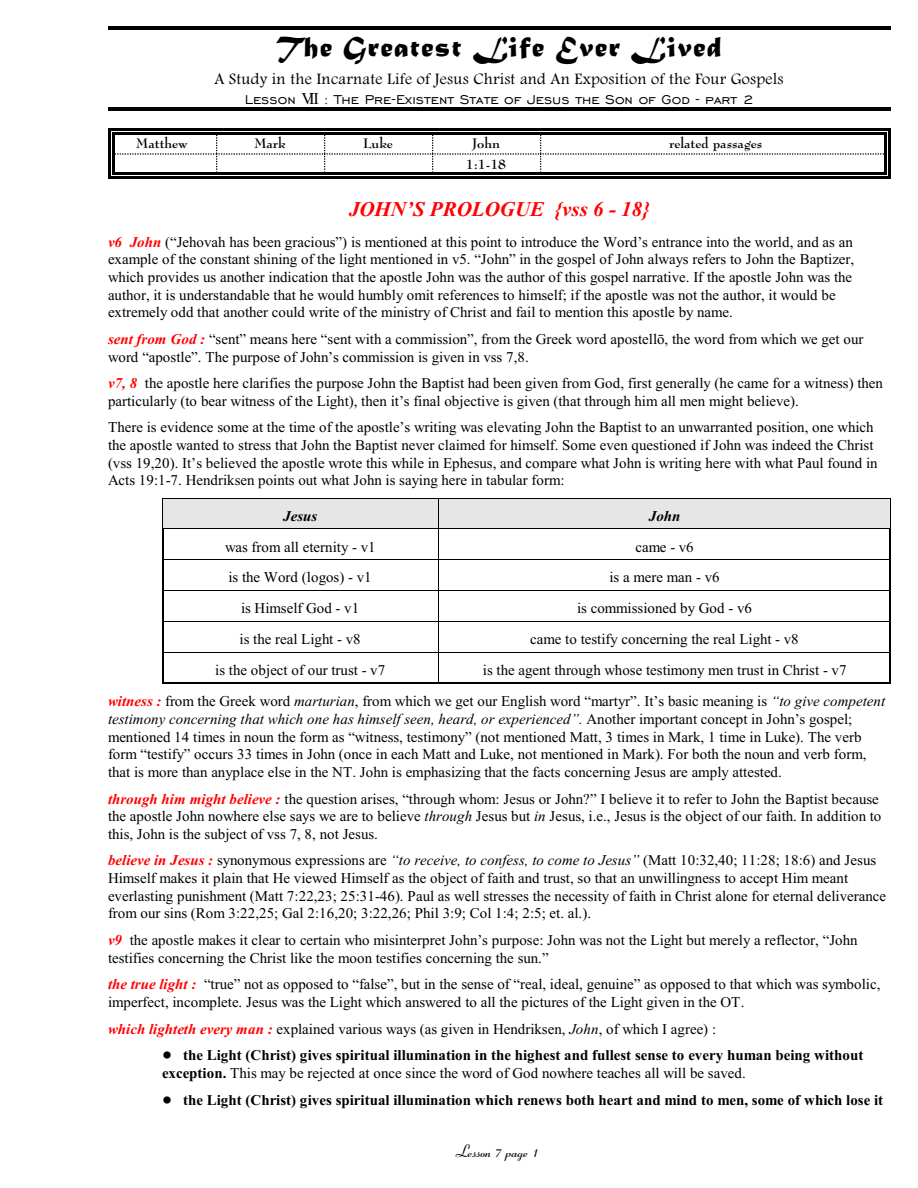
<style>
.page{position:relative;width:918px;height:1188px;background:#fff}
.page>*{position:absolute;margin:0;border:0;box-sizing:border-box;transform-origin:0 0}
.t1{font:30px "Matura MT Script Capitals";letter-spacing:.04em;color:#000}
.t2{font:italic 700 21px "Times New Roman";color:#f00}
.t3{font:700 18px "Ribbon 131 BT";color:#000}
.t4{font:italic 16.5px "Footlight MT Light";letter-spacing:.015em;color:#000}
.t5{font:16.5px "Engravers Gothic BT";color:#000}
.t6{font:15px/17.7px "Times New Roman";color:#000}
.t7{font:700 15px/26.8px "Times New Roman";color:#000}
.t8{font:italic 700 15px "Times New Roman";color:#000}
.t9{font:700 13.5px "Bernhard Modern BT";color:#000}
.s1{font-family:"Times New Roman"}
.s2{font-weight:700;font-style:italic;color:#f00}
.s3{font-style:italic}
.s4{font-style:italic;color:#f00}
.s5{font-weight:400}
.s6{font-weight:400;font-style:italic}
</style>
<div class="page">
<hr style="left:112px;top:132px;width:2px;height:21px;background:#000">
<hr style="left:112px;top:132px;width:104px;height:3px;background:#000">
<hr style="left:108px;top:128px;width:3px;height:25px;background:#000">
<hr style="left:108px;top:128px;width:108px;height:3px;background:#000">
<hr style="left:216px;top:132px;width:108px;height:3px;background:#000">
<hr style="left:216px;top:128px;width:108px;height:3px;background:#000">
<hr style="left:324px;top:132px;width:108px;height:3px;background:#000">
<hr style="left:324px;top:128px;width:108px;height:3px;background:#000">
<hr style="left:432px;top:132px;width:108px;height:3px;background:#000">
<hr style="left:432px;top:128px;width:108px;height:3px;background:#000">
<hr style="left:884px;top:132px;width:3px;height:21px;background:#000">
<hr style="left:540px;top:132px;width:347px;height:3px;background:#000">
<hr style="left:888px;top:128px;width:3px;height:25px;background:#000">
<hr style="left:540px;top:128px;width:351px;height:3px;background:#000">
<hr style="left:112px;top:153px;width:2px;height:21px;background:#000">
<hr style="left:112px;top:172px;width:104px;height:2px;background:#000">
<hr style="left:108px;top:153px;width:3px;height:25px;background:#000">
<hr style="left:108px;top:176px;width:108px;height:2px;background:#000">
<hr style="left:216px;top:172px;width:108px;height:2px;background:#000">
<hr style="left:216px;top:176px;width:108px;height:2px;background:#000">
<hr style="left:324px;top:172px;width:108px;height:2px;background:#000">
<hr style="left:324px;top:176px;width:108px;height:2px;background:#000">
<hr style="left:432px;top:172px;width:108px;height:2px;background:#000">
<hr style="left:432px;top:176px;width:108px;height:2px;background:#000">
<hr style="left:884px;top:153px;width:3px;height:21px;background:#000">
<hr style="left:540px;top:172px;width:347px;height:2px;background:#000">
<hr style="left:888px;top:153px;width:3px;height:25px;background:#000">
<hr style="left:540px;top:176px;width:351px;height:2px;background:#000">
<svg style="left:115px;top:135px;width:769px;height:37px"></svg>
<hr style="left:162px;top:498px;width:1px;height:30px;background:#000">
<hr style="left:162px;top:498px;width:277px;height:1px;background:#000">
<div style="left:163px;top:499px;width:276px;height:29px;background:#e6e6e6"></div>
<hr style="left:890px;top:498px;width:1px;height:30px;background:#000">
<hr style="left:439px;top:498px;width:452px;height:1px;background:#000">
<div style="left:439px;top:499px;width:450px;height:29px;background:#e6e6e6"></div>
<hr style="left:162px;top:529px;width:1px;height:30px;background:#000">
<hr style="left:890px;top:529px;width:1px;height:30px;background:#000">
<hr style="left:162px;top:560px;width:1px;height:30px;background:#000">
<hr style="left:890px;top:560px;width:1px;height:30px;background:#000">
<hr style="left:162px;top:591px;width:1px;height:30px;background:#000">
<hr style="left:890px;top:591px;width:1px;height:30px;background:#000">
<hr style="left:162px;top:622px;width:1px;height:30px;background:#000">
<hr style="left:890px;top:622px;width:1px;height:30px;background:#000">
<hr style="left:162px;top:652px;width:1px;height:31px;background:#000">
<hr style="left:162px;top:682px;width:277px;height:1px;background:#000">
<hr style="left:890px;top:652px;width:1px;height:31px;background:#000">
<hr style="left:439px;top:682px;width:452px;height:1px;background:#000">
<hr style="left:108px;top:27px;width:783px;height:3px;background:#000">
<hr style="left:108px;top:108px;width:783px;height:3px;background:#000">
<h1 class="t1" style="left:276px;top:37px;width:447px">The Greatest Life Ever Lived</h1>
<p class="t4" style="left:214px;top:72px;width:571px">A Study in the Incarnate Life of Jesus Christ and An Exposition of the Four Gospels</p>
<p class="t5" style="left:245px;top:91px;width:510px">Lesson <span class="s1">VII</span> : The Pre-Existent State of Jesus the Son of God - part 2</p>
<p class="t9" style="left:136px;top:138px;width:53px">Matthew</p>
<p class="t9" style="left:254px;top:138px;width:33px">Mark</p>
<p class="t9" style="left:363px;top:138px;width:31px">Luke</p>
<p class="t9" style="left:472px;top:138px;width:29px">John</p>
<p class="t9" style="left:669px;top:138px;width:95px">related passages</p>
<p class="t9" style="left:466px;top:159px;width:42px">1:1-18</p>
<h2 class="t2" style="left:349px;top:202px;width:302px">JOHN’S PROLOGUE {vss 6 - 18}</h2>
<p class="t6" style="left:108px;top:234px;width:748px"><span class="s2">v6 John</span> (“Jehovah has been gracious”) is mentioned at this point to introduce the Word’s entrance into the world, and as an example of the constant shining of the light mentioned in v5. “John” in the gospel of John always refers to John the Baptizer, which provides us another indication that the apostle John was the author of this gospel narrative. If the apostle John was the author, it is understandable that he would humbly omit references to himself; if the apostle was not the author, it would be extremely odd that another could write of the ministry of Christ and fail to mention this apostle by name.</p>
<p class="t6" style="left:108px;top:332px;width:757px"><span class="s2">sent from God :</span> “sent” means here “sent with a commission”, from the Greek word apostellô, the word from which we get our word “apostle”. The purpose of John’s commission is given in vss 7,8.</p>
<p class="t6" style="left:108px;top:376px;width:777px"><span class="s2">v7, 8</span> the apostle here clarifies the purpose John the Baptist had been given from God, first generally (he came for a witness) then particularly (to bear witness of the Light), then it’s final objective is given (that through him all men might believe).</p>
<p class="t6" style="left:108px;top:420px;width:771px">There is evidence some at the time of the apostle’s writing was elevating John the Baptist to an unwarranted position, one which the apostle wanted to stress that John the Baptist never claimed for himself. Some even questioned if John was indeed the Christ (vss 19,20). It’s believed the apostle wrote this while in Ephesus, and compare what John is writing here with what Paul found in Acts 19:1-7. Hendriksen points out what John is saying here in tabular form:</p>
<p class="t8" style="left:283px;top:511px;width:36px">Jesus</p>
<p class="t8" style="left:649px;top:511px;width:33px">John</p>
<p class="t6" style="left:225px;top:539px;width:152px">was from all eternity - v1</p>
<p class="t6" style="left:635px;top:539px;width:60px">came - v6</p>
<p class="t6" style="left:228px;top:570px;width:145px">is the Word (logos) - v1</p>
<p class="t6" style="left:609px;top:570px;width:112px">is a mere man - v6</p>
<p class="t6" style="left:241px;top:601px;width:120px">is Himself God - v1</p>
<p class="t6" style="left:577px;top:601px;width:176px">is commissioned by God - v6</p>
<p class="t6" style="left:240px;top:632px;width:123px">is the real Light - v8</p>
<p class="t6" style="left:530px;top:632px;width:270px">came to testify concerning the real Light - v8</p>
<p class="t6" style="left:215px;top:663px;width:171px">is the object of our trust - v7</p>
<p class="t6" style="left:108px;top:656px;width:779px;line-height:30.9px;text-indent:375px">is the agent through whose testimony men trust in Christ - v7 <span class="s2">witness :</span> from the Greek word <span class="s3">marturian</span>, from which we get our English word “martyr”. It’s basic meaning is <span class="s3">“to give competent</span></p>
<p class="t6" style="left:108px;top:712px;width:760px"><span class="s3">testimony concerning that which one has himself seen, heard, or experienced”.</span> Another important concept in John’s gospel; mentioned 14 times in noun the form as “witness, testimony” (not mentioned Matt, 3 times in Mark, 1 time in Luke). The verb form “testify” occurs 33 times in John (once in each Matt and Luke, not mentioned in Mark). For both the noun and verb form, that is more than anyplace else in the NT. John is emphasizing that the facts concerning Jesus are amply attested.</p>
<p class="t6" style="left:108px;top:791px;width:775px"><span class="s2">through him might believe :</span> the question arises, “through whom: Jesus or John?” I believe it to refer to John the Baptist because the apostle John nowhere else says we are to believe <span class="s3">through</span> Jesus but <span class="s3">in</span> Jesus, i.e., Jesus is the object of our faith. In addition to this, John is the subject of vss 7, 8, not Jesus.</p>
<p class="t6" style="left:108px;top:853px;width:780px"><span class="s2">believe in Jesus :</span> synonymous expressions are <span class="s3">“to receive, to confess, to come to Jesus”</span> (Matt 10:32,40; 11:28; 18:6) and Jesus Himself makes it plain that He viewed Himself as the object of faith and trust, so that an unwillingness to accept Him meant everlasting punishment (Matt 7:22,23; 25:31-46). Paul as well stresses the necessity of faith in Christ alone for eternal deliverance from our sins (Rom 3:22,25; Gal 2:16,20; 3:22,26; Phil 3:9; Col 1:4; 2:5; et. al.).</p>
<p class="t6" style="left:108px;top:933px;width:751px"><span class="s2">v9</span> the apostle makes it clear to certain who misinterpret John’s purpose: John was not the Light but merely a reflector, “John testifies concerning the Christ like the moon testifies concerning the sun.”</p>
<p class="t6" style="left:108px;top:977px;width:774px"><span class="s2">the true light :</span> “true” not as opposed to “false”, but in the sense of “real, ideal, genuine” as opposed to that which was symbolic, imperfect, incomplete. Jesus was the Light which answered to all the pictures of the Light given in the OT.</p>
<p class="t7" style="left:183px;top:1017px;width:682px;text-indent:-75px"><span class="s4">which lighteth every man :</span> <span class="s5">explained various ways (as given in Hendriksen,</span> <span class="s6">John</span><span class="s5">, of which I agree) :<br></span>the Light (Christ) gives spiritual illumination in the highest and fullest sense to every human being without</p>
<p class="t7" style="left:183px;top:1061px;width:702px;text-indent:-21px">exception. <span class="s5">This may be rejected at once since the word of God nowhere teaches all will be saved.<br></span>the Light (Christ) gives spiritual illumination which renews both heart and mind to men, some of which lose it</p>
<p class="t3" style="left:458px;top:1143px;width:84px">Lesson 7 page 1</p>
</div>
